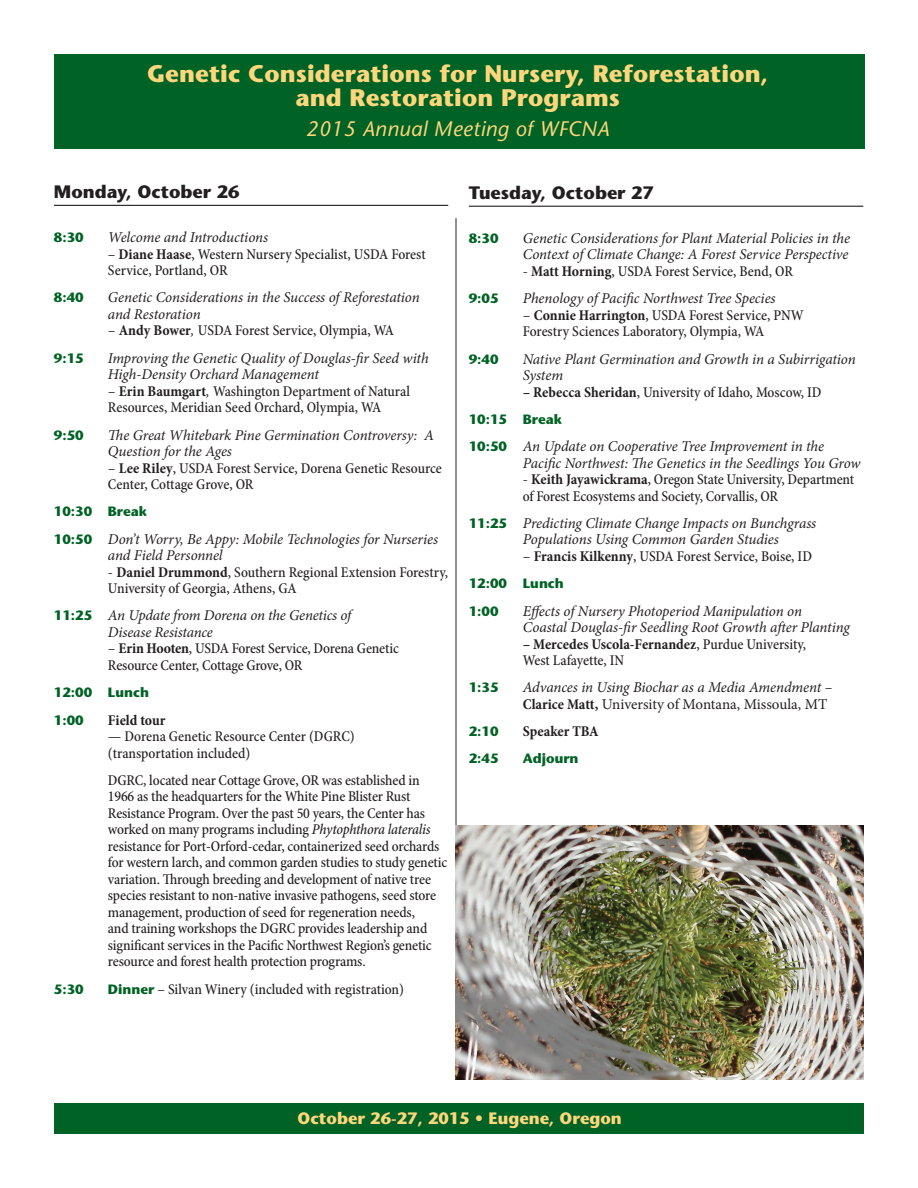
<style>
.page{position:relative;width:918px;height:1188px;background:#fff}
.page>*{position:absolute;margin:0;border:0;box-sizing:border-box;transform-origin:0 0}
.headers{font:700 24px/24px "Stone Sans Std";letter-spacing:.005em;color:#fed77d;text-align:center}
.headers-2{font:italic 500 21px "Stone Sans Std";letter-spacing:.02em;color:#fed77d}
.Headers_with_line{font:700 18px "Stone Sans Std";color:#231f20}
.headers-3{font:700 16.5px "Stone Sans Std";color:#fed77d}
.t1{font:500 condensed 15px/16.5px "Minion Pro";letter-spacing:-.01em;color:#231f20}
.t2{font:italic 15px/16.5px "Minion Pro";letter-spacing:-.01em;color:#231f20}
.t3{font:700 condensed 15px "Minion Pro";color:#231f20}
.t4{font:700 13.5px "Stone Sans Std";color:#006224}
.s1{font-weight:700}
.s2{font-weight:400;font-style:italic;font-stretch:normal}
.s3{font-family:"Stone Sans Std";font-weight:700;font-style:normal;font-size:13.5px;color:#006224}
.s4{font-style:italic}
.s5{font-family:"Stone Sans Std";font-weight:700;font-stretch:normal;font-size:13.5px;color:#006224}
.s6{font-weight:700;font-style:normal;font-stretch:condensed}
.s7{font-style:normal}
</style>
<div class="page">
<div style="left:54px;top:1104px;width:810px;height:30px;background:#006224"></div>
<hr style="left:469px;top:206px;width:394px;height:1px;background:#231f20">
<div style="left:55px;top:54px;width:810px;height:94px;background:#006224"></div>
<hr style="left:456px;top:218px;width:1px;height:862px;background:#231f20">
<hr style="left:54px;top:205px;width:394px;height:1px;background:#231f20">
<img style="left:456px;top:826px;width:408px;height:254px">
<p class="headers" style="left:147px;top:62px;width:623px">Genetic Considerations for Nursery, Reforestation, and Restoration Programs</p>
<p class="headers-2" style="left:306px;top:116px;width:304px">2015 Annual Meeting of WFCNA</p>
<p class="Headers_with_line" style="left:54px;top:181px;width:187px">Monday, October 26</p>
<p class="t4" style="left:54px;top:229px;width:31px">8:30</p>
<p class="t2" style="left:108px;top:229px;width:162px">Welcome and Introductions</p>
<p class="t1" style="left:108px;top:246px;width:319px">– <span class="s1">Diane Haase</span>, Western Nursery Specialist, USDA Forest<br>Service, Portland, OR</p>
<p class="t4" style="left:54px;top:290px;width:31px">8:40</p>
<p class="t2" style="left:108px;top:289px;width:313px">Genetic Considerations in the Success of Reforestation and Restoration</p>
<p class="t1" style="left:108px;top:323px;width:288px"><span class="s2">–</span> <span class="s1">Andy Bower</span><span class="s2">,</span> USDA Forest Service, Olympia, WA</p>
<p class="t4" style="left:54px;top:350px;width:31px">9:15</p>
<p class="t2" style="left:108px;top:350px;width:322px">Improving the Genetic Quality of Douglas-fir Seed with<br>High-Density Orchard Management</p>
<p class="t1" style="left:108px;top:383px;width:304px"><span class="s2">–</span> <span class="s1">Erin Baumgart</span><span class="s2">,</span> Washington Department of Natural<br>Resources, Meridian Seed Orchard, Olympia, WA</p>
<p class="t4" style="left:54px;top:427px;width:31px">9:50</p>
<p class="t2" style="left:108px;top:426px;width:328px">The Great Whitebark Pine Germination Controversy: A<br>Question for the Ages</p>
<p class="t1" style="left:108px;top:460px;width:335px"><span class="s2">–</span> <span class="s1">Lee Riley</span>, USDA Forest Service, Dorena Genetic Resource<br>Center, Cottage Grove, OR</p>
<p class="t4" style="left:54px;top:504px;width:95px">10:30 Break</p>
<p class="t2" style="left:108px;top:531px;width:332px;text-indent:-54px"><span class="s3">10:50</span> Don’t Worry, Be Appy: Mobile Technologies for Nurseries and Field Personnel</p>
<p class="t1" style="left:108px;top:564px;width:342px"><span class="s2">-</span> <span class="s1">Daniel Drummond</span>, Southern Regional Extension Forestry,<br>University of Georgia, Athens, GA</p>
<p class="t2" style="left:108px;top:607px;width:245px;text-indent:-54px"><span class="s3">11:25</span> An Update from Dorena on the Genetics of<br>Disease Resistance</p>
<p class="t1" style="left:108px;top:641px;width:292px"><span class="s2">–</span> <span class="s1">Erin Hooten</span>, USDA Forest Service, Dorena Genetic<br>Resource Center, Cottage Grove, OR</p>
<p class="t4" style="left:54px;top:684px;width:97px">12:00 Lunch</p>
<p class="t4" style="left:54px;top:712px;width:31px">1:00</p>
<p class="t3" style="left:108px;top:709px;width:59px">Field tour</p>
<p class="t1" style="left:108px;top:729px;width:248px">— Dorena Genetic Resource Center (DGRC) (transportation included)</p>
<p class="t1" style="left:108px;top:772px;width:341px">DGRC, located near Cottage Grove, OR was established in 1966 as the headquarters for the White Pine Blister Rust Resistance Program. Over the past 50 years, the Center has worked on many programs including <span class="s4">Phytophthora lateralis </span>resistance for Port-Orford-cedar, containerized seed orchards for western larch, and common garden studies to study genetic variation. Through breeding and development of native tree species resistant to non-native invasive pathogens, seed store management, production of seed for regeneration needs,<br>and training workshops the DGRC provides leadership and significant services in the Pacific Northwest Region’s genetic resource and forest health protection programs.</p>
<p class="t4" style="left:54px;top:981px;width:31px">5:30</p>
<p class="t1" style="left:108px;top:981px;width:298px"><span class="s5">Dinner</span> – Silvan Winery (included with registration)</p>
<p class="Headers_with_line" style="left:469px;top:182px;width:187px">Tuesday, October 27</p>
<p class="t4" style="left:469px;top:230px;width:31px">8:30</p>
<p class="t2" style="left:523px;top:230px;width:329px">Genetic Considerations for Plant Material Policies in the<br>Context of Climate Change: A Forest Service Perspective</p>
<p class="t1" style="left:523px;top:264px;width:272px"><span class="s2">-</span> <span class="s1">Matt Horning</span>, USDA Forest Service, Bend, OR</p>
<p class="t4" style="left:469px;top:290px;width:31px">9:05</p>
<p class="t2" style="left:523px;top:290px;width:254px">Phenology of Pacific Northwest Tree Species</p>
<p class="t1" style="left:523px;top:307px;width:283px"><span class="s2">–</span> <span class="s1">Connie Harrington</span>, USDA Forest Service, PNW<br>Forestry Sciences Laboratory, Olympia, WA</p>
<p class="t4" style="left:469px;top:351px;width:31px">9:40</p>
<p class="t2" style="left:523px;top:351px;width:334px">Native Plant Germination and Growth in a Subirrigation<br>System</p>
<p class="t1" style="left:523px;top:384px;width:300px"><span class="s1">– Rebecca Sheridan</span>, University of Idaho, Moscow, ID</p>
<p class="t4" style="left:469px;top:411px;width:95px">10:15 Break</p>
<p class="t2" style="left:523px;top:438px;width:339px;text-indent:-54px"><span class="s3">10:50</span> An Update on Cooperative Tree Improvement in the<br>Pacific Northwest: The Genetics in the Seedlings You Grow</p>
<p class="t1" style="left:523px;top:472px;width:333px"><span class="s2">-</span> <span class="s1">Keith Jayawickrama</span>, Oregon State University, Department of Forest Ecosystems and Society, Corvallis, OR</p>
<p class="t2" style="left:523px;top:515px;width:295px;text-indent:-54px"><span class="s3">11:25</span> Predicting Climate Change Impacts on Bunchgrass<br>Populations Using Common Garden Studies</p>
<p class="t1" style="left:523px;top:549px;width:291px"><span class="s2">–</span> <span class="s1">Francis Kilkenny</span>, USDA Forest Service, Boise, ID</p>
<p class="t4" style="left:469px;top:575px;width:97px">12:00 Lunch</p>
<p class="t4" style="left:469px;top:603px;width:31px">1:00</p>
<p class="t2" style="left:523px;top:603px;width:328px">Effects of Nursery Photoperiod Manipulation on<br>Coastal Douglas-fir Seedling Root Growth after Planting</p>
<p class="t1" style="left:523px;top:636px;width:285px"><span class="s1">– Mercedes Uscola-Fernandez</span>, Purdue University,<br>West Lafayette, IN</p>
<p class="t4" style="left:469px;top:680px;width:31px">1:35</p>
<p class="t2" style="left:523px;top:679px;width:311px">Advances in Using Biochar as a Media Amendment –<br><span class="s6">Clarice Matt,</span> <span class="s7">University of Montana, Missoula, MT</span></p>
<p class="t4" style="left:469px;top:723px;width:31px">2:10</p>
<p class="t3" style="left:523px;top:721px;width:77px">Speaker TBA</p>
<p class="t4" style="left:469px;top:751px;width:31px">2:45</p>
<p class="t4" style="left:523px;top:751px;width:57px">Adjourn</p>
<p class="headers-3" style="left:298px;top:1108px;width:326px">October 26-27, 2015 • Eugene, Oregon</p>
</div>
